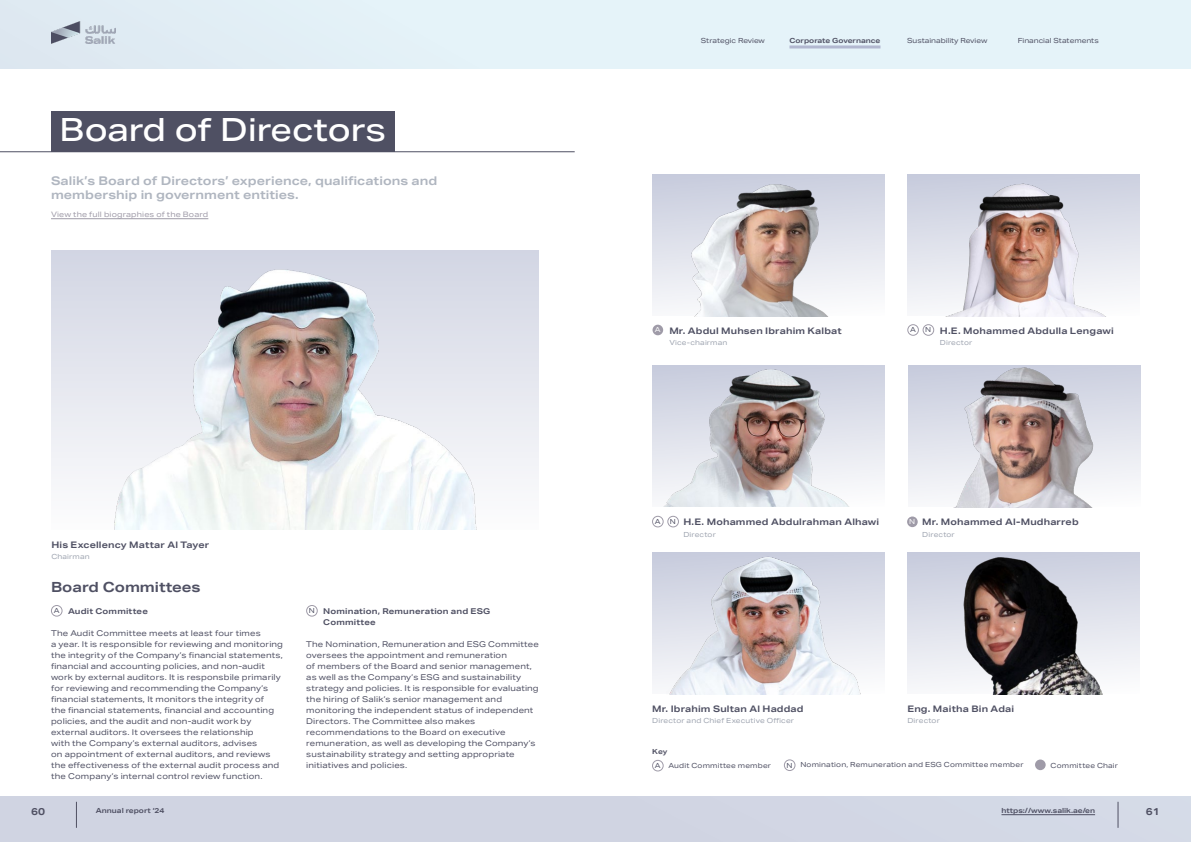
<style>
.page{position:relative;width:1191px;height:842px;background:#fff}
.page>*{position:absolute;margin:0;border:0;box-sizing:border-box;transform-origin:0 0}
.t1{font:500 32px "Aktiv Grotesk Ex";color:#fff}
.t2{font:700 14px "Aktiv Grotesk Ex";color:#4f5063}
.t3{font:700 12px/14.4px "Aktiv Grotesk Ex";letter-spacing:.005em;color:#b0b6c0}
.t4{font:700 10px "Aktiv Grotesk Ex";color:#4f5063}
.t5{font:700 9px "Aktiv Grotesk Ex";letter-spacing:.015em;color:#4f5063}
.t6{font:8px/11px "Aktiv Grotesk Ex";letter-spacing:.02em;color:#4f5063}
.t7{font:700 8px/11px "Aktiv Grotesk Ex";letter-spacing:.02em;color:#4f5063}
.t8{font:7.5px "Aktiv Grotesk Ex";letter-spacing:.025em;color:#9f9ba8}
.t9{font:7px "Aktiv Grotesk Ex";letter-spacing:.02em;color:#4f5063}
.t10{font:7px "Aktiv Grotesk Ex";letter-spacing:.025em;color:#9ea4b0}
.t11{font:700 7px "Aktiv Grotesk Ex";color:#4f5063}
.t12{font:7px "Aktiv Grotesk Ex";color:#4f5063}
.t13{font:7px "Aktiv Grotesk Ex";color:#fff}
</style>
<div class="page">
<div style="left:51px;top:111px;width:343px;height:41px;background:#4f5063"></div>
<hr style="left:0;top:151px;width:574px;height:1px;background:#4f5063">
<hr style="left:51px;top:218px;width:157px;height:1px;background:#9f9ba8">
<div style="left:652px;top:175px;width:232px;height:141px;background:linear-gradient(to bottom,#cacede,#fbfbfc)"></div>
<img style="left:666px;top:175px;width:200px;height:141px">
<div style="left:652px;top:553px;width:232px;height:141px;background:linear-gradient(to bottom,#c6cbdc,#f8f8fa)"></div>
<img style="left:666px;top:553px;width:218px;height:141px">
<div style="left:907px;top:365px;width:233px;height:142px;background:linear-gradient(to bottom,#c6cbdc,#f8f8fa)"></div>
<div style="left:907px;top:553px;width:233px;height:141px;background:linear-gradient(to bottom,#c7cbdc,#f8f9fb)"></div>
<img style="left:935px;top:553px;width:205px;height:141px">
<img style="left:925px;top:365px;width:214px;height:142px">
<div style="left:907px;top:175px;width:233px;height:141px;background:linear-gradient(to bottom,#c6cbdc,#f8f8fa)"></div>
<div style="left:652px;top:365px;width:232px;height:141px;background:linear-gradient(to bottom,#c9cede,#fbfbfc)"></div>
<img style="left:917px;top:174px;width:222px;height:142px">
<img style="left:663px;top:365px;width:208px;height:141px">
<div style="left:51px;top:251px;width:488px;height:279px;background:linear-gradient(to bottom,#d2d5e3,#fcfcfd)"></div>
<img style="left:62px;top:251px;width:476px;height:279px">
<div style="left:784px;top:759px;width:11px;height:12px;border:1px solid #9f9ba8;border-radius:50%"></div>
<div style="left:306px;top:605px;width:12px;height:11px;border:1px solid #9f9ba8;border-radius:50%"></div>
<div style="left:922px;top:324px;width:12px;height:12px;border:1px solid #9f9ba8;border-radius:50%"></div>
<div style="left:667px;top:516px;width:12px;height:11px;border:1px solid #9f9ba8;border-radius:50%"></div>
<div style="left:1035px;top:759px;width:10px;height:11px;background:#9f9ba8;border-radius:50%"></div>
<div style="left:652px;top:760px;width:11px;height:11px;border:1px solid #9f9ba8;border-radius:50%"></div>
<div style="left:51px;top:605px;width:11px;height:11px;border:1px solid #9f9ba8;border-radius:50%"></div>
<div style="left:907px;top:324px;width:11px;height:12px;border:1px solid #9f9ba8;border-radius:50%"></div>
<div style="left:652px;top:516px;width:11px;height:11px;border:1px solid #9f9ba8;border-radius:50%"></div>
<div style="left:652px;top:325px;width:11px;height:10px;background:#9f9ba8;border-radius:50%"></div>
<div style="left:907px;top:516px;width:10px;height:11px;background:#9f9ba8;border-radius:50%"></div>
<div style="left:0;top:0;width:1191px;height:69px;background:#e5f3f9"></div>
<div style="left:0;top:796px;width:1191px;height:46px;background:#d0d4e2"></div>
<hr style="left:1001px;top:814px;width:94px;height:1px;background:#4f5063">
<svg style="left:76px;top:802px;width:1px;height:26px"></svg>
<svg style="left:1117px;top:802px;width:1px;height:26px"></svg>
<img style="left:51px;top:21px;width:64px;height:23px">
<hr style="left:789px;top:45px;width:91px;height:3px;background:#b2b8d0">
<h1 class="t1" style="left:60px;top:111px;width:328px">Board of Directors</h1>
<h3 class="t3" style="left:51px;top:173px;width:388px">Salik’s Board of Directors’ experience, qualifications and membership in government entities.</h3>
<p class="t8" style="left:51px;top:210px;width:159px">View the full biographies of the Board</p>
<p class="t5" style="left:51px;top:539px;width:159px">His Excellency Mattar Al Tayer</p>
<p class="t10" style="left:51px;top:553px;width:40px">Chairman</p>
<h2 class="t2" style="left:51px;top:578px;width:151px">Board Committees</h2>
<p class="t9" style="left:54px;top:606px;width:7px">A</p>
<p class="t7" style="left:68px;top:605px;width:81px">Audit Committee</p>
<p class="t6" style="left:51px;top:627px;width:233px">The Audit Committee meets at least four times<br>a year. It is responsible for reviewing and monitoring the integrity of the Company’s financial statements, financial and accounting policies, and non-audit work by external auditors. It is responsbile primarily for reviewing and recommending the Company’s financial statements, It monitors the integrity of<br>the financial statements, financial and accounting policies, and the audit and non-audit work by external auditors. It oversees the relationship<br>with the Company’s external auditors, advises<br>on appointment of external auditors, and reviews the effectiveness of the external audit process and the Company’s internal control review function.</p>
<p class="t7" style="left:323px;top:605px;width:169px">Nomination, Remuneration and ESG<br>Committee</p>
<p class="t6" style="left:306px;top:638px;width:234px">The Nomination, Remuneration and ESG Committee oversees the appointment and remuneration<br>of members of the Board and senior management, as well as the Company’s ESG and sustainability strategy and policies. It is responsible for evaluating the hiring of Salik’s senior management and monitoring the independent status of independent Directors. The Committee also makes recommendations to the Board on executive remuneration, as well as developing the Company’s sustainability strategy and setting appropriate initiatives and policies.</p>
<p class="t9" style="left:309px;top:607px;width:8px">N</p>
<p class="t12" style="left:701px;top:36px;width:66px">Strategic Review</p>
<p class="t11" style="left:789px;top:36px;width:92px">Corporate Governance</p>
<p class="t12" style="left:907px;top:36px;width:82px">Sustainability Review</p>
<p class="t12" style="left:1017px;top:36px;width:82px">Financial Statements</p>
<p class="t13" style="left:655px;top:326px;width:7px">A</p>
<p class="t5" style="left:669px;top:325px;width:174px">Mr. Abdul Muhsen Ibrahim Kalbat</p>
<p class="t10" style="left:669px;top:338px;width:60px">Vice-chairman</p>
<p class="t9" style="left:910px;top:326px;width:7px">A</p>
<p class="t9" style="left:925px;top:326px;width:8px">N</p>
<p class="t5" style="left:940px;top:325px;width:175px">H.E. Mohammed Abdulla Lengawi</p>
<p class="t10" style="left:940px;top:338px;width:34px">Director</p>
<p class="t9" style="left:655px;top:517px;width:7px">A</p>
<p class="t9" style="left:670px;top:517px;width:8px">N</p>
<p class="t5" style="left:683px;top:516px;width:197px">H.E. Mohammed Abdulrahman Alhawi</p>
<p class="t10" style="left:683px;top:530px;width:34px">Director</p>
<p class="t13" style="left:909px;top:518px;width:8px">N</p>
<p class="t5" style="left:922px;top:516px;width:158px">Mr. Mohammed Al-Mudharreb</p>
<p class="t10" style="left:922px;top:530px;width:34px">Director</p>
<p class="t5" style="left:652px;top:703px;width:153px">Mr. Ibrahim Sultan Al Haddad</p>
<p class="t10" style="left:652px;top:717px;width:143px">Director and Chief Executive Officer</p>
<p class="t11" style="left:652px;top:747px;width:17px">Key</p>
<p class="t5" style="left:907px;top:703px;width:108px">Eng. Maitha Bin Adai</p>
<p class="t10" style="left:907px;top:717px;width:34px">Director</p>
<p class="t9" style="left:668px;top:761px;width:104px">Audit Committee member</p>
<p class="t9" style="left:655px;top:761px;width:7px">A</p>
<p class="t9" style="left:786px;top:761px;width:238px">N Nomination, Remuneration and ESG Committee member</p>
<p class="t9" style="left:1050px;top:761px;width:69px">Committee Chair</p>
<p class="t4" style="left:31px;top:805px;width:16px">60</p>
<p class="t11" style="left:96px;top:806px;width:70px">Annual report ‘24</p>
<p class="t11" style="left:1001px;top:806px;width:95px">https://www.salik.ae/en</p>
<p class="t4" style="left:1145px;top:805px;width:15px">61</p>
</div>
